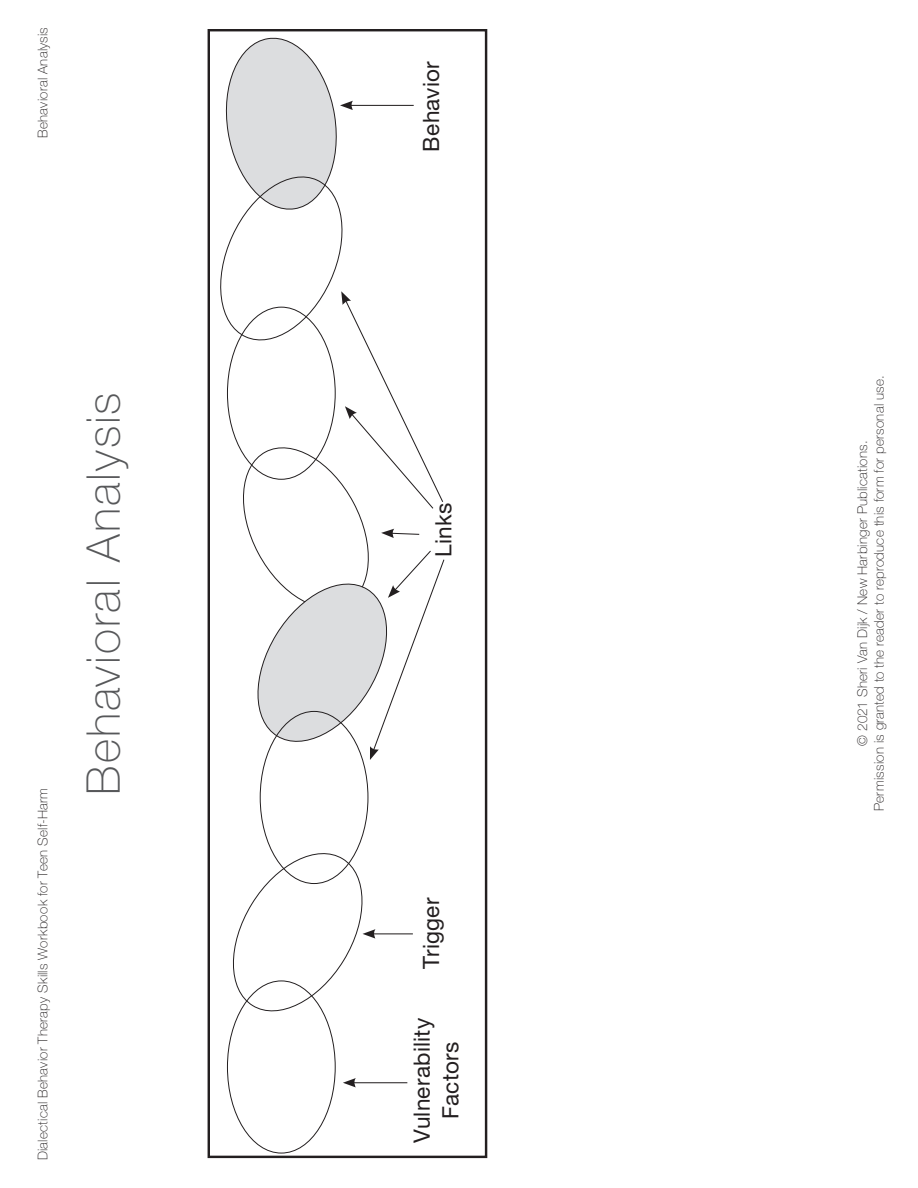
<style>
.page{position:relative;width:918px;height:1188px;background:#fff}
.page>*{position:absolute;margin:0;border:0;box-sizing:border-box;transform-origin:0 0}
.ct{font:100 46.5px "Helvetica Neue LT Std";letter-spacing:.04em;color:#57585a}
.t1{font:22.5px/28.7px "Helvetica Neue LT Std";letter-spacing:.01em;color:#231f20;text-align:center}
.t2{font:100 13.5px/16.5px "Helvetica Neue LT Std";letter-spacing:.02em;color:#231f20;text-align:center}
</style>
<div class="page">
<hr style="left:353px;top:1082px;width:54px;height:1px;background:#231f20">
<svg style="left:343px;top:1078px;width:13px;height:9px"></svg>
<hr style="left:372px;top:933px;width:41px;height:1px;background:#231f20">
<svg style="left:233px;top:842px;width:142px;height:180px"></svg>
<svg style="left:220px;top:37px;width:225px;height:723px"></svg>
<div style="left:208px;top:29px;width:279px;height:1129px;border:2px solid #231f20"></div>
<p class="t2" style="left:34px;top:138px;width:112px;rotate:-90deg">Behavioral Analysis</p>
<p class="t2" style="left:34px;top:1160px;width:374px;rotate:-90deg">Dialectical Behavior Therapy Skills Workbook for Teen Self-Harm</p>
<p class="ct" style="left:77px;top:795px;width:404px;rotate:-90deg">Behavioral Analysis</p>
<p class="t1" style="left:416px;top:152px;width:92px;rotate:-90deg">Behavior</p>
<p class="t1" style="left:429px;top:557px;width:55px;rotate:-90deg">Links</p>
<p class="t1" style="left:416px;top:969px;width:72px;rotate:-90deg">Trigger</p>
<p class="t1" style="left:407px;top:1143px;width:126px;rotate:-90deg">Vulnerability<br>Factors</p>
<p class="t2" style="left:854px;top:811px;width:437px;rotate:-90deg">© 2021 Sheri Van Dijk / New Harbinger Publications.<br>Permission is granted to the reader to reproduce this form for personal use.</p>
</div>
